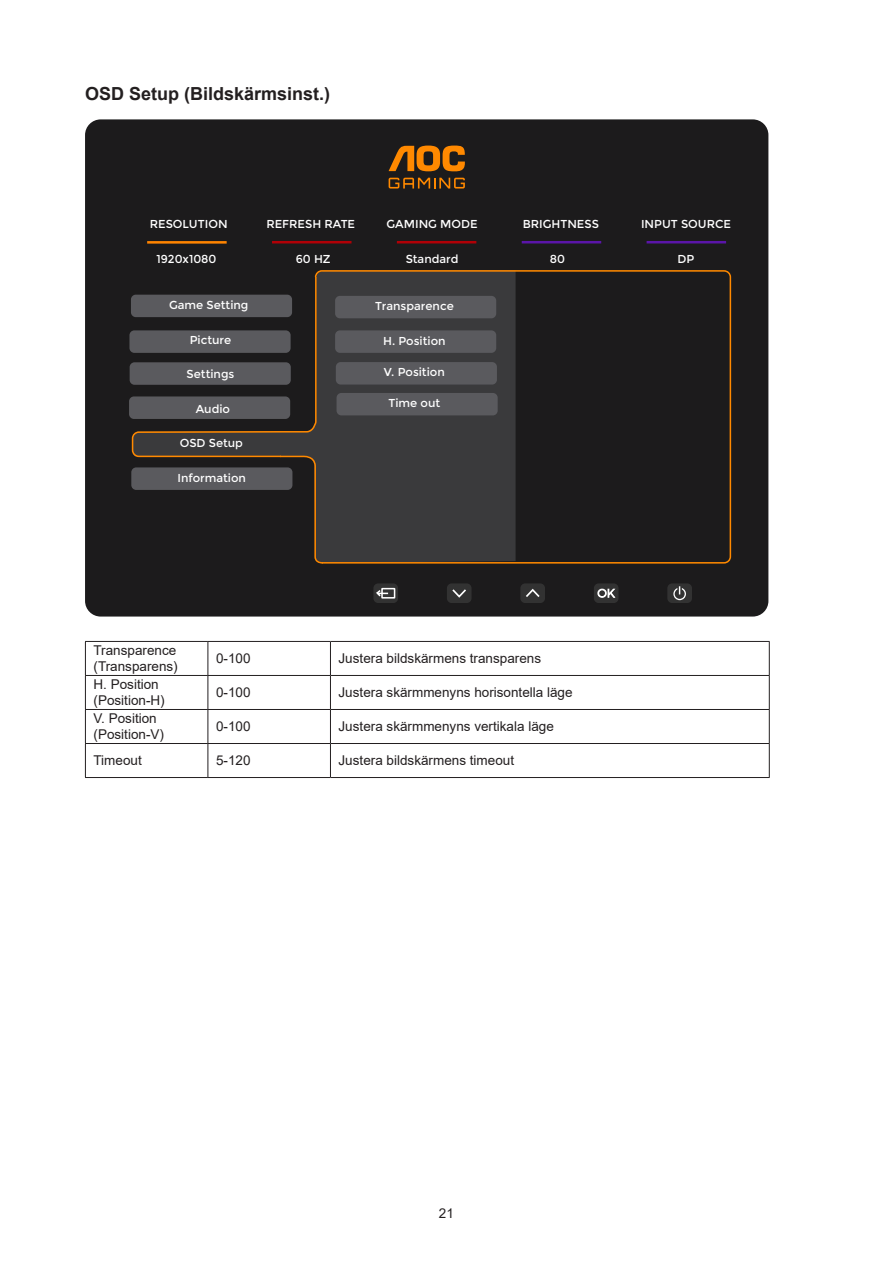
<style>
.page{position:relative;width:893px;height:1263px;background:#fff}
.page>*{position:absolute;margin:0;border:0;box-sizing:border-box;transform-origin:0 0}
.Heading_3{font:700 18px "Arial";color:#231f20}
.无间隔{font:13.5px/16.2px "Arial";color:#231f20}
.t1{font:11.55px "Montserrat";color:#fff}
</style>
<div class="page">
<div style="left:85px;top:119px;width:683px;height:497px;background:#1c1b1c;border-radius:16px"></div>
<svg style="left:389px;top:178px;width:76px;height:11px"></svg>
<svg style="left:389px;top:146px;width:76px;height:25px"></svg>
<hr style="left:147px;top:241px;width:80px;height:3px;background:#ff8400">
<hr style="left:272px;top:241px;width:79px;height:2px;background:#b00006">
<hr style="left:397px;top:241px;width:79px;height:2px;background:#b00006">
<hr style="left:522px;top:241px;width:79px;height:2px;background:#5a15a8">
<hr style="left:647px;top:241px;width:79px;height:2px;background:#5a15a8">
<div style="left:447px;top:583px;width:25px;height:20px;background:#383838;border-radius:5px"></div>
<svg style="left:452px;top:589px;width:14px;height:9px"></svg>
<div style="left:520px;top:583px;width:25px;height:20px;background:#383838;border-radius:5px"></div>
<svg style="left:526px;top:589px;width:14px;height:8px"></svg>
<div style="left:594px;top:583px;width:24px;height:20px;background:#383838;border-radius:5px"></div>
<svg style="left:597px;top:588px;width:19px;height:10px"></svg>
<div style="left:667px;top:583px;width:25px;height:20px;background:#383838;border-radius:5px"></div>
<svg style="left:673px;top:586px;width:13px;height:14px"></svg>
<div style="left:373px;top:583px;width:25px;height:20px;background:#383838;border-radius:5px"></div>
<div style="left:381px;top:588px;width:14px;height:11px;border:2px solid #fff"></div>
<svg style="left:376px;top:588px;width:14px;height:10px"></svg>
<svg style="left:315px;top:270px;width:417px;height:294px"></svg>
<svg style="left:131px;top:275px;width:193px;height:289px"></svg>
<hr style="left:85px;top:641px;width:123px;height:1px;background:#231f20">
<hr style="left:85px;top:642px;width:1px;height:33px;background:#231f20">
<hr style="left:208px;top:641px;width:122px;height:1px;background:#231f20">
<hr style="left:208px;top:642px;width:1px;height:33px;background:#231f20">
<hr style="left:330px;top:641px;width:440px;height:1px;background:#231f20">
<hr style="left:330px;top:642px;width:1px;height:33px;background:#231f20">
<hr style="left:769px;top:642px;width:1px;height:33px;background:#231f20">
<hr style="left:85px;top:675px;width:123px;height:1px;background:#231f20">
<hr style="left:85px;top:676px;width:1px;height:33px;background:#231f20">
<hr style="left:208px;top:675px;width:122px;height:1px;background:#231f20">
<hr style="left:208px;top:676px;width:1px;height:33px;background:#231f20">
<hr style="left:330px;top:675px;width:440px;height:1px;background:#231f20">
<hr style="left:330px;top:676px;width:1px;height:33px;background:#231f20">
<hr style="left:769px;top:676px;width:1px;height:33px;background:#231f20">
<hr style="left:85px;top:709px;width:123px;height:1px;background:#231f20">
<hr style="left:85px;top:710px;width:1px;height:33px;background:#231f20">
<hr style="left:208px;top:709px;width:122px;height:1px;background:#231f20">
<hr style="left:208px;top:710px;width:1px;height:33px;background:#231f20">
<hr style="left:330px;top:709px;width:440px;height:1px;background:#231f20">
<hr style="left:330px;top:710px;width:1px;height:33px;background:#231f20">
<hr style="left:769px;top:710px;width:1px;height:33px;background:#231f20">
<hr style="left:85px;top:743px;width:123px;height:1px;background:#231f20">
<hr style="left:85px;top:744px;width:1px;height:33px;background:#231f20">
<hr style="left:208px;top:743px;width:122px;height:1px;background:#231f20">
<hr style="left:208px;top:744px;width:1px;height:33px;background:#231f20">
<hr style="left:330px;top:743px;width:440px;height:1px;background:#231f20">
<hr style="left:330px;top:744px;width:1px;height:33px;background:#231f20">
<hr style="left:769px;top:744px;width:1px;height:33px;background:#231f20">
<hr style="left:85px;top:777px;width:123px;height:1px;background:#231f20">
<hr style="left:208px;top:777px;width:122px;height:1px;background:#231f20">
<hr style="left:330px;top:777px;width:440px;height:1px;background:#231f20">
<p class="Heading_3" style="left:85px;top:81px;width:247px">OSD Setup (Bildskärmsinst.)</p>
<p class="t1" style="left:150px;top:217px;width:79px">RESOLUTION</p>
<p class="t1" style="left:156px;top:253px;width:62px">1920x1080</p>
<p class="t1" style="left:169px;top:298px;width:81px">Game Setting</p>
<p class="t1" style="left:190px;top:333px;width:43px">Picture</p>
<p class="t1" style="left:187px;top:367px;width:49px">Settings</p>
<p class="t1" style="left:196px;top:402px;width:36px">Audio</p>
<p class="t1" style="left:180px;top:436px;width:65px">OSD Setup</p>
<p class="t1" style="left:178px;top:471px;width:70px">Information</p>
<p class="t1" style="left:266px;top:217px;width:90px">REFRESH RATE</p>
<p class="t1" style="left:296px;top:253px;width:36px">60 HZ</p>
<p class="t1" style="left:387px;top:217px;width:93px">GAMING MODE</p>
<p class="t1" style="left:406px;top:253px;width:54px">Standard</p>
<p class="t1" style="left:375px;top:299px;width:80px">Transparence</p>
<p class="t1" style="left:383px;top:334px;width:64px">H. Position</p>
<p class="t1" style="left:384px;top:366px;width:62px">V. Position</p>
<p class="t1" style="left:389px;top:397px;width:53px">Time out</p>
<p class="t1" style="left:523px;top:217px;width:78px">BRIGHTNESS</p>
<p class="t1" style="left:550px;top:253px;width:17px">80</p>
<p class="t1" style="left:641px;top:217px;width:92px">INPUT SOURCE</p>
<p class="t1" style="left:678px;top:253px;width:18px">DP</p>
<p class="无间隔" style="left:94px;top:642px;width:86px">Transparence (Transparens)</p>
<p class="无间隔" style="left:216px;top:650px;width:36px">0-100</p>
<p class="无间隔" style="left:339px;top:650px;width:204px">Justera bildskärmens transparens</p>
<p class="无间隔" style="left:94px;top:676px;width:73px">H. Position (Position-H)</p>
<p class="无间隔" style="left:216px;top:684px;width:36px">0-100</p>
<p class="无间隔" style="left:339px;top:684px;width:236px">Justera skärmmenyns horisontella läge</p>
<p class="无间隔" style="left:94px;top:710px;width:72px">V. Position (Position-V)</p>
<p class="无间隔" style="left:216px;top:718px;width:36px">0-100</p>
<p class="无间隔" style="left:339px;top:718px;width:217px">Justera skärmmenyns vertikala läge</p>
<p class="无间隔" style="left:94px;top:752px;width:50px">Timeout</p>
<p class="无间隔" style="left:216px;top:752px;width:36px">5-120</p>
<p class="无间隔" style="left:339px;top:752px;width:177px">Justera bildskärmens timeout</p>
<p class="无间隔" style="left:439px;top:1205px;width:17px">21</p>
</div>
